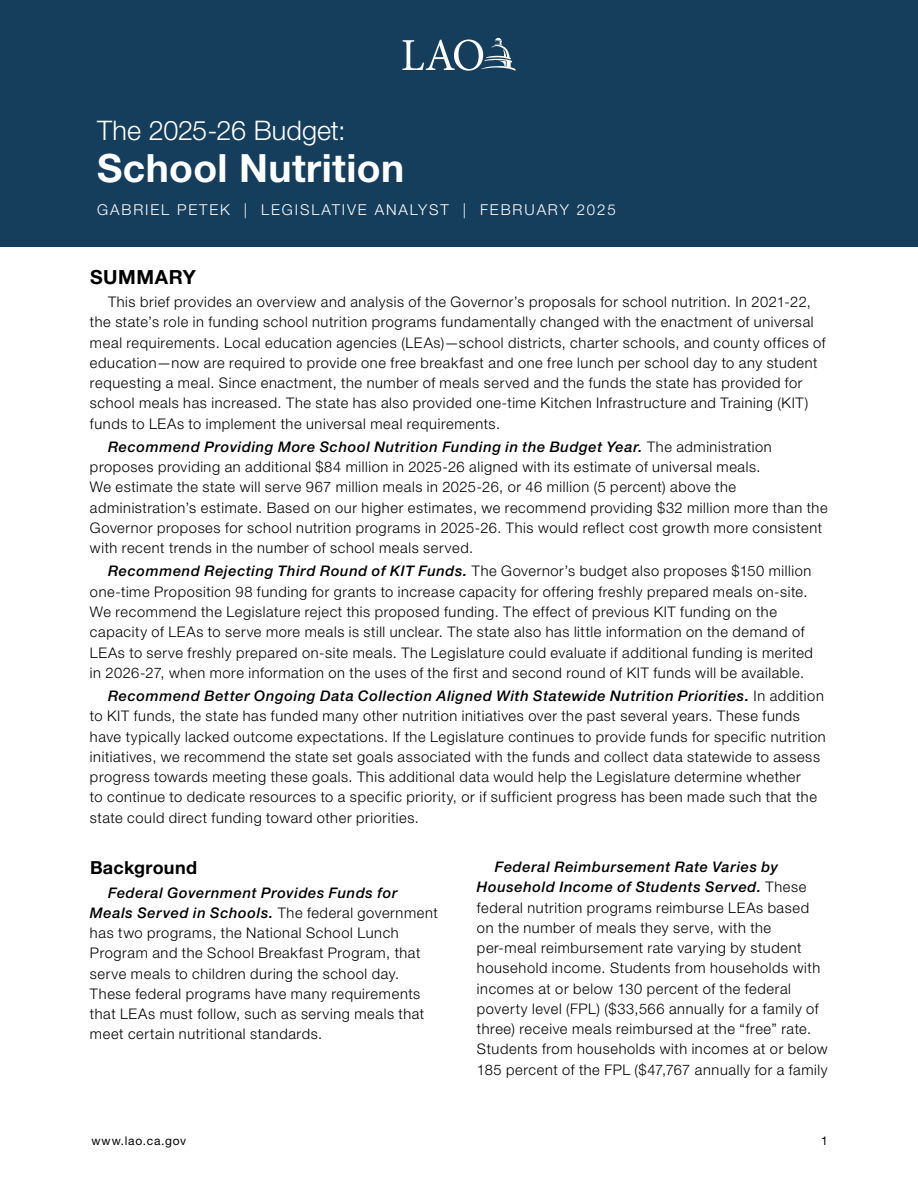
<style>
.page{position:relative;width:918px;height:1188px;background:#fff}
.page>*{position:absolute;margin:0;border:0;box-sizing:border-box;transform-origin:0 0}
.t1{font:700 39px "Helvetica Neue LT Pro";letter-spacing:.01em;color:#fff}
.t2{font:300 27px "Helvetica Neue LT Pro";color:#fff}
.t3{font:700 19.5px "Helvetica Neue LT Pro";letter-spacing:.03em;color:#000}
.t4{font:700 18px "Helvetica Neue LT Pro";letter-spacing:.015em;color:#000}
.t5{font:300 15px "Helvetica Neue LT Pro";letter-spacing:.125em;color:#fff}
.t6{font:300 14.7px/20.2px "Helvetica Neue LT Pro";letter-spacing:.04em;color:#000}
.t7{font:12px "Helvetica Neue LT Pro";letter-spacing:.065em;color:#000}
.s1{font-weight:500;font-style:italic}
</style>
<div class="page">
<div style="left:0;top:0;width:918px;height:247px;background:#153e5c"></div>
<svg style="left:402px;top:38px;width:114px;height:33px"></svg>
<h2 class="t2" style="left:97px;top:114px;width:250px">The 2025-26 Budget:</h2>
<h1 class="t1" style="left:97px;top:144px;width:308px">School Nutrition</h1>
<p class="t5" style="left:97px;top:201px;width:520px">GABRIEL PETEK | LEGISLATIVE ANALYST | FEBRUARY 2025</p>
<h3 class="t3" style="left:90px;top:265px;width:107px">SUMMARY</h3>
<p class="t6" style="left:90px;top:292px;width:737px;text-indent:18px">This brief provides an overview and analysis of the Governor’s proposals for school nutrition. In 2021-22, the state’s role in funding school nutrition programs fundamentally changed with the enactment of universal meal requirements. Local education agencies (LEAs)—school districts, charter schools, and county offices of education—now are required to provide one free breakfast and one free lunch per school day to any student requesting a meal. Since enactment, the number of meals served and the funds the state has provided for school meals has increased. The state has also provided one-time Kitchen Infrastructure and Training (KIT) funds to LEAs to implement the universal meal requirements.</p>
<p class="t6" style="left:90px;top:436px;width:739px;text-indent:18px"><span class="s1">Recommend Providing More School Nutrition Funding in the Budget Year.</span> The administration proposes providing an additional $84 million in 2025-26 aligned with its estimate of universal meals.<br>We estimate the state will serve 967 million meals in 2025-26, or 46 million (5 percent) above the administration’s estimate. Based on our higher estimates, we recommend providing $32 million more than the Governor proposes for school nutrition programs in 2025-26. This would reflect cost growth more consistent with recent trends in the number of school meals served.</p>
<p class="t6" style="left:90px;top:561px;width:725px;text-indent:18px"><span class="s1">Recommend Rejecting Third Round of KIT Funds.</span> The Governor’s budget also proposes $150 million one-time Proposition 98 funding for grants to increase capacity for offering freshly prepared meals on-site.<br>We recommend the Legislature reject this proposed funding. The effect of previous KIT funding on the capacity of LEAs to serve more meals is still unclear. The state also has little information on the demand of LEAs to serve freshly prepared on-site meals. The Legislature could evaluate if additional funding is merited in 2026-27, when more information on the uses of the first and second round of KIT funds will be available.</p>
<p class="t6" style="left:90px;top:685px;width:737px;text-indent:18px"><span class="s1">Recommend Better Ongoing Data Collection Aligned With Statewide Nutrition Priorities.</span> In addition to KIT funds, the state has funded many other nutrition initiatives over the past several years. These funds have typically lacked outcome expectations. If the Legislature continues to provide funds for specific nutrition initiatives, we recommend the state set goals associated with the funds and collect data statewide to assess progress towards meeting these goals. This additional data would help the Legislature determine whether<br>to continue to dedicate resources to a specific priority, or if sufficient progress has been made such that the state could direct funding toward other priorities.</p>
<p class="t4" style="left:90px;top:857px;width:109px">Background</p>
<p class="t6" style="left:90px;top:882px;width:349px;text-indent:18px"><span class="s1">Federal Government Provides Funds for Meals Served in Schools.</span> The federal government has two programs, the National School Lunch Program and the School Breakfast Program, that serve meals to children during the school day.<br>These federal programs have many requirements that LEAs must follow, such as serving meals that meet certain nutritional standards.</p>
<p class="t6" style="left:477px;top:856px;width:352px;text-indent:18px"><span class="s1">Federal Reimbursement Rate Varies by Household Income of Students Served.</span> These federal nutrition programs reimburse LEAs based on the number of meals they serve, with the per-meal reimbursement rate varying by student household income. Students from households with incomes at or below 130 percent of the federal poverty level (FPL) ($33,566 annually for a family of three) receive meals reimbursed at the “free” rate.<br>Students from households with incomes at or below 185 percent of the FPL ($47,767 annually for a family</p>
<p class="t7" style="left:92px;top:1133px;width:96px">www.lao.ca.gov</p>
<p class="t7" style="left:821px;top:1134px;width:8px">1</p>
</div>
